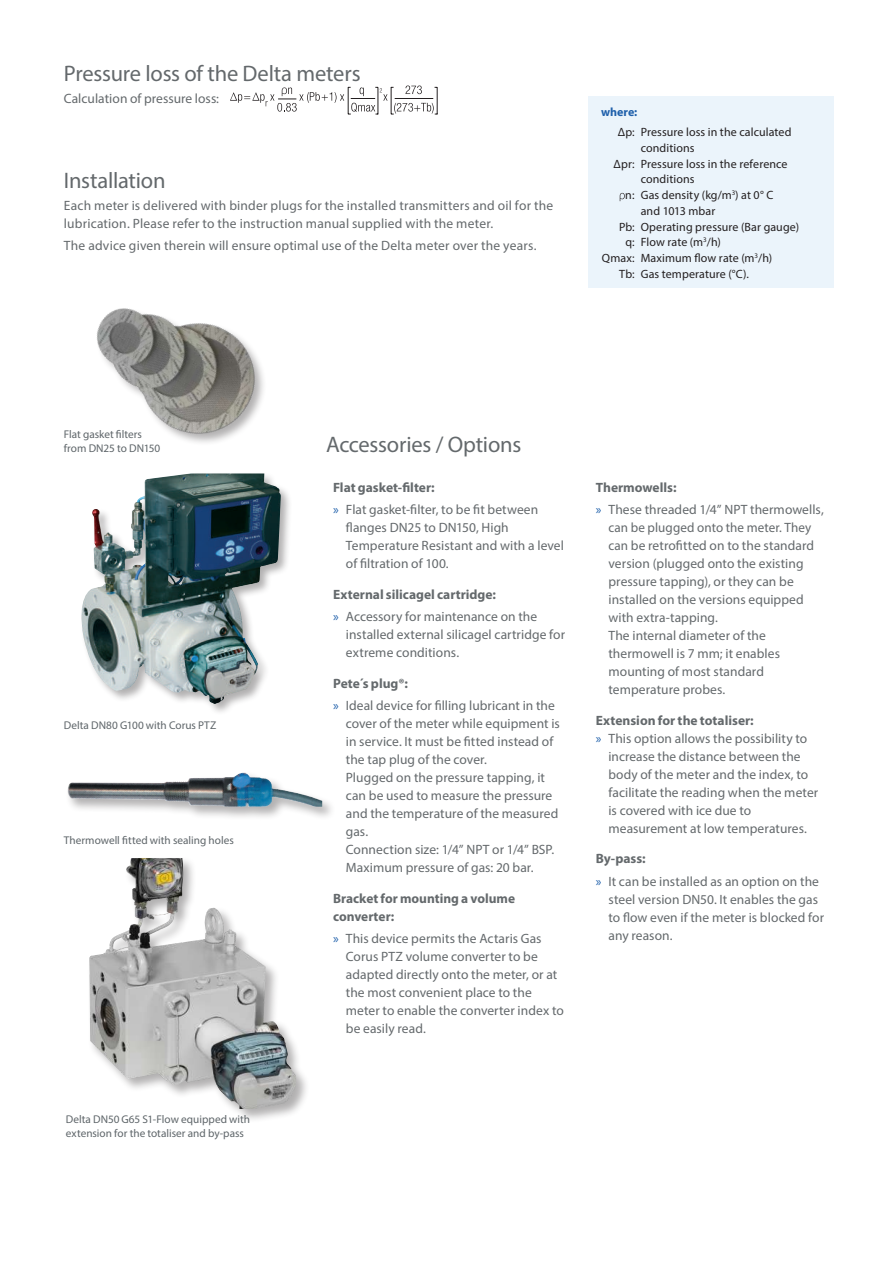
<style>
.page{position:relative;width:893px;height:1263px;background:#fff}
.page>*{position:absolute;margin:0;border:0;box-sizing:border-box;transform-origin:0 0}
.t1{font:22.5px "Myriad Pro";letter-spacing:-.01em;color:#64696c}
.t2{font:13.5px/18px "Myriad Pro";letter-spacing:.005em;color:#64696c}
.t3{font:700 13.5px/18px "Myriad Pro";color:#64696c}
.t4{font:12px "Myriad Pro";letter-spacing:.005em;color:#231f20}
.t5{font:700 12px "Myriad Pro";color:#1f60ab}
.t6{font:11.25px/13.5px "Myriad Pro";color:#5e6569}
.s1{font-weight:700}
.s2{color:#1f60ab}
</style>
<div class="page">
<div style="left:80px;top:472px;width:213px;height:244px;background:#231f20;opacity:.35"></div>
<img style="left:80px;top:473px;width:127px;height:223px">
<div style="left:66px;top:771px;width:270px;height:50px;background:#231f20;opacity:.35"></div>
<img style="left:67px;top:772px;width:255px;height:35px">
<div style="left:588px;top:97px;width:245px;height:191px;background:#ebf4fb"></div>
<svg style="left:620px;top:193px;width:5px;height:8px"></svg>
<svg style="left:230px;top:86px;width:208px;height:29px"></svg>
<div style="left:88px;top:856px;width:222px;height:267px;background:#231f20;opacity:.35"></div>
<img style="left:89px;top:858px;width:208px;height:251px">
<img style="left:97px;top:308px;width:167px;height:135px">
<h1 class="t1" style="left:64px;top:59px;width:298px">Pressure loss of the Delta meters</h1>
<p class="t2" style="left:64px;top:89px;width:157px">Calculation of pressure loss:</p>
<h1 class="t1" style="left:64px;top:166px;width:103px">Installation</h1>
<p class="t2" style="left:64px;top:196px;width:491px">Each meter is delivered with binder plugs for the installed transmitters and oil for the lubrication. Please refer to the instruction manual supplied with the meter.</p>
<p class="t2" style="left:64px;top:237px;width:474px">The advice given therein will ensure optimal use of the Delta meter over the years.</p>
<p class="t5" style="left:601px;top:104px;width:38px">where:</p>
<p class="t4" style="left:618px;top:125px;width:175px">∆p: Pressure loss in the calculated</p>
<p class="t4" style="left:641px;top:140px;width:55px">conditions</p>
<p class="t4" style="left:614px;top:156px;width:175px">∆pr: Pressure loss in the reference</p>
<p class="t4" style="left:641px;top:172px;width:55px">conditions</p>
<p class="t4" style="left:625px;top:188px;width:150px">n: Gas density (kg/m<sup>3</sup>) at 0° C</p>
<p class="t4" style="left:641px;top:203px;width:76px">and 1013 mbar</p>
<p class="t4" style="left:619px;top:219px;width:182px">Pb: Operating pressure (Bar gauge)</p>
<p class="t4" style="left:625px;top:235px;width:97px">q: Flow rate (m<sup>3</sup>/h)</p>
<p class="t4" style="left:602px;top:251px;width:172px">Qmax: Maximum flow rate (m<sup>3</sup>/h)</p>
<p class="t4" style="left:619px;top:266px;width:131px">Tb: Gas temperature (°C).</p>
<p class="t6" style="left:64px;top:427px;width:98px">Flat gasket filters from DN25 to DN150</p>
<p class="t6" style="left:64px;top:718px;width:154px">Delta DN80 G100 with Corus PTZ</p>
<p class="t6" style="left:64px;top:834px;width:172px">Thermowell fitted with sealing holes</p>
<p class="t6" style="left:66px;top:1112px;width:186px">Delta DN50 G65 S1-Flow equipped with extension for the totaliser and by-pass</p>
<h1 class="t1" style="left:326px;top:431px;width:197px">Accessories / Options</h1>
<p class="t2" style="left:333px;top:476px;width:207px;line-height:22.2px"><span class="s1">Flat gasket-filter:<br></span><span class="s2">»</span> Flat gasket-filter, to be fit between</p>
<p class="t2" style="left:346px;top:518px;width:220px">flanges DN25 to DN150, High<br>Temperature Resistant and with a level of filtration of 100.</p>
<p class="t2" style="left:333px;top:583px;width:206px;line-height:22.2px"><span class="s1">External silicagel cartridge:<br></span><span class="s2">»</span> Accessory for maintenance on the</p>
<p class="t2" style="left:346px;top:625px;width:221px">installed external silicagel cartridge for extreme conditions.</p>
<p class="t2" style="left:333px;top:672px;width:223px;line-height:22.2px"><span class="s1">Pete´s plug®:<br></span><span class="s2">»</span> Ideal device for filling lubricant in the</p>
<p class="t2" style="left:346px;top:714px;width:216px">cover of the meter while equipment is in service. It must be fitted instead of the tap plug of the cover.<br>Plugged on the pressure tapping, it can be used to measure the pressure and the temperature of the measured gas.<br>Connection size: 1/4” NPT or 1/4” BSP.<br>Maximum pressure of gas: 20 bar.</p>
<p class="t3" style="left:333px;top:889px;width:183px">Bracket for mounting a volume converter:</p>
<p class="t2" style="left:346px;top:929px;width:219px;text-indent:-13px"><span class="s2">»</span> This device permits the Actaris Gas<br>Corus PTZ volume converter to be adapted directly onto the meter, or at the most convenient place to the meter to enable the converter index to be easily read.</p>
<p class="t2" style="left:596px;top:476px;width:230px;line-height:22.2px"><span class="s1">Thermowells:<br></span><span class="s2">»</span> These threaded 1/4” NPT thermowells,</p>
<p class="t2" style="left:608px;top:518px;width:207px">can be plugged onto the meter. They can be retrofitted on to the standard version (plugged onto the existing pressure tapping), or they can be installed on the versions equipped with extra-tapping.<br>The internal diameter of the thermowell is 7 mm; it enables mounting of most standard temperature probes.</p>
<p class="t3" style="left:596px;top:710px;width:160px">Extension for the totaliser:</p>
<p class="t2" style="left:596px;top:729px;width:213px"><span class="s2">»</span> This option allows the possibility to</p>
<p class="t2" style="left:608px;top:747px;width:194px">increase the distance between the</p>
<p class="t2" style="left:608px;top:765px;width:201px">body of the meter and the index, to</p>
<p class="t2" style="left:608px;top:783px;width:211px">facilitate the reading when the meter</p>
<p class="t2" style="left:608px;top:801px;width:144px">is covered with ice due to</p>
<p class="t2" style="left:608px;top:819px;width:200px">measurement at low temperatures.</p>
<p class="t2" style="left:596px;top:847px;width:225px;line-height:22.2px"><span class="s1">By-pass:<br></span><span class="s2">»</span> It can be installed as an option on the</p>
<p class="t2" style="left:608px;top:890px;width:217px">steel version DN50. It enables the gas to flow even if the meter is blocked for any reason.</p>
</div>
